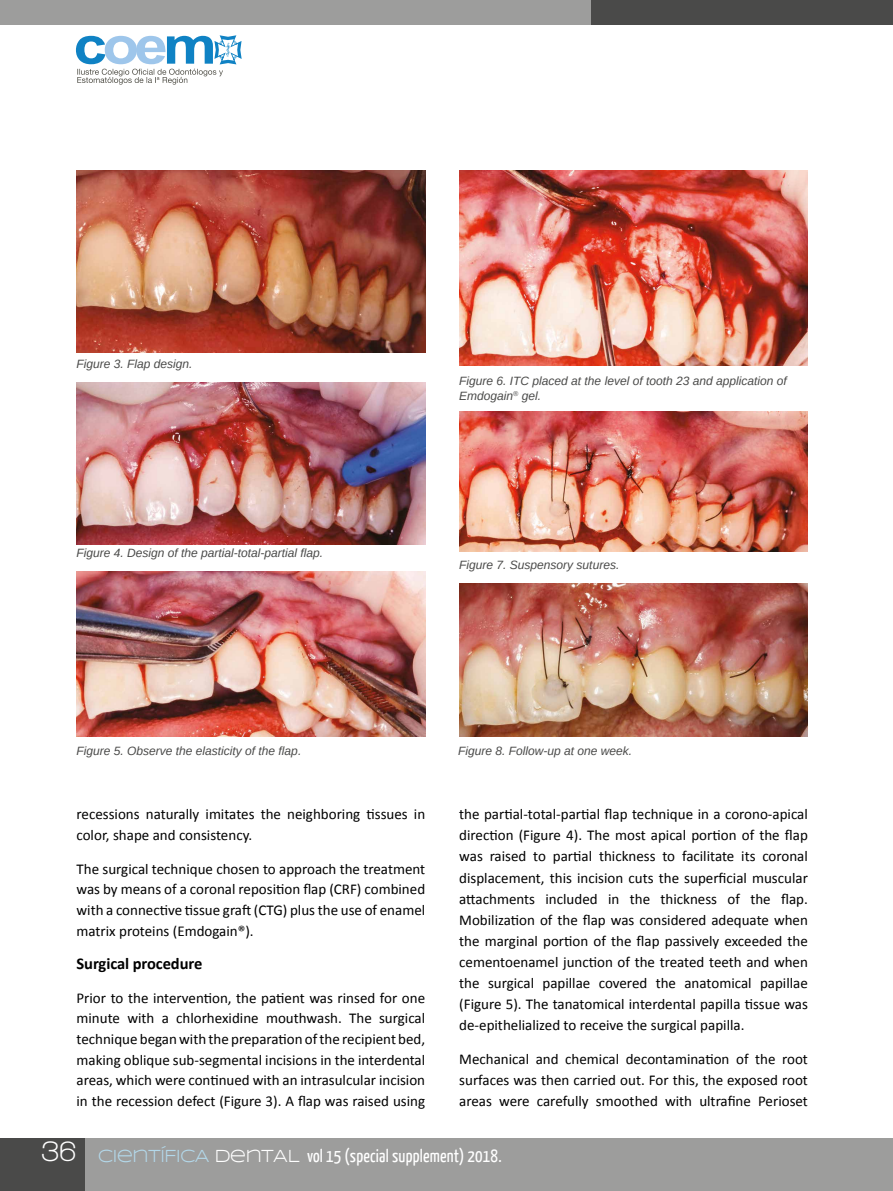
<style>
.page{position:relative;width:893px;height:1191px;background:#fff}
.page>*{position:absolute;margin:0;border:0;box-sizing:border-box;transform-origin:0 0}
.t1{font:18px "Yanone Kaffeesatz";letter-spacing:.01em;color:#fff}
.t2{font:700 16.5px "Calibri";letter-spacing:-.005em;color:#000}
.t3{font:15px/21px "Calibri";color:#000;text-align:justify}
.t4{font:italic 12px/14.4px "Arimo";color:#4a4a49}
.s1{font-family:"Walkway";font-weight:700;font-size:30px}
.s2{font-family:"Syncopate";color:#b3d8ea}
.s3{font-family:"Syncopate"}
</style>
<div class="page">
<div style="left:0;top:1138px;width:893px;height:53px;background:#9d9d9c"></div>
<div style="left:0;top:1138px;width:85px;height:53px;background:#4a4a49"></div>
<div style="left:0;top:0;width:893px;height:25px;background:#9d9d9c"></div>
<div style="left:591px;top:0;width:302px;height:25px;background:#4a4a49"></div>
<svg style="left:76px;top:35px;width:166px;height:50px"></svg>
<img style="left:77px;top:170px;width:348px;height:182px">
<img style="left:77px;top:382px;width:348px;height:162px">
<img style="left:77px;top:571px;width:348px;height:165px">
<img style="left:459px;top:170px;width:349px;height:196px">
<img style="left:459px;top:411px;width:349px;height:141px">
<img style="left:459px;top:584px;width:349px;height:152px">
<p class="t4" style="left:77px;top:357px;width:118px">Figure 3. Flap design.</p>
<p class="t4" style="left:77px;top:546px;width:248px">Figure 4. Design of the partial-total-partial flap.</p>
<p class="t4" style="left:459px;top:374px;width:329px">Figure 6. ITC placed at the level of tooth 23 and application of<br>Emdogain<sup>®</sup> gel.</p>
<p class="t4" style="left:459px;top:557px;width:162px">Figure 7. Suspensory sutures.</p>
<p class="t4" style="left:77px;top:743px;width:226px">Figure 5. Observe the elasticity of the flap.</p>
<p class="t4" style="left:458px;top:743px;width:176px">Figure 8. Follow-up at one week.</p>
<p class="t3" style="left:77px;top:804px;width:350px">recessions naturally imitates the neighboring tissues in color, shape and consistency.</p>
<p class="t3" style="left:77px;top:858px;width:350px">The surgical technique chosen to approach the treatment was by means of a coronal reposition flap (CRF) combined with a connective tissue graft (CTG) plus the use of enamel matrix proteins (Emdogain®).</p>
<p class="t2" style="left:77px;top:953px;width:127px">Surgical procedure</p>
<p class="t3" style="left:77px;top:987px;width:350px">Prior to the intervention, the patient was rinsed for one minute with a chlorhexidine mouthwash. The surgical technique began with the preparation of the recipient bed, making oblique sub-segmental incisions in the interdental areas, which were continued with an intrasulcular incision in the recession defect (Figure 3). A flap was raised using</p>
<p class="t3" style="left:459px;top:804px;width:350px">the partial-total-partial flap technique in a corono-apical direction (Figure 4). The most apical portion of the flap was raised to partial thickness to facilitate its coronal displacement, this incision cuts the superficial muscular attachments included in the thickness of the flap.<br>Mobilization of the flap was considered adequate when the marginal portion of the flap passively exceeded the cementoenamel junction of the treated teeth and when the surgical papillae covered the anatomical papillae (Figure 5). The tanatomical interdental papilla tissue was de-epithelialized to receive the surgical papilla.</p>
<p class="t3" style="left:459px;top:1048px;width:350px">Mechanical and chemical decontamination of the root surfaces was then carried out. For this, the exposed root areas were carefully smoothed with ultrafine Perioset</p>
<p class="t1" style="left:41px;top:1144px;width:462px"><span class="s1">36</span> <span class="s2">CIENTÍFICA</span> <span class="s3">DENTAL</span> vol 15 (special supplement) 2018.</p>
</div>
